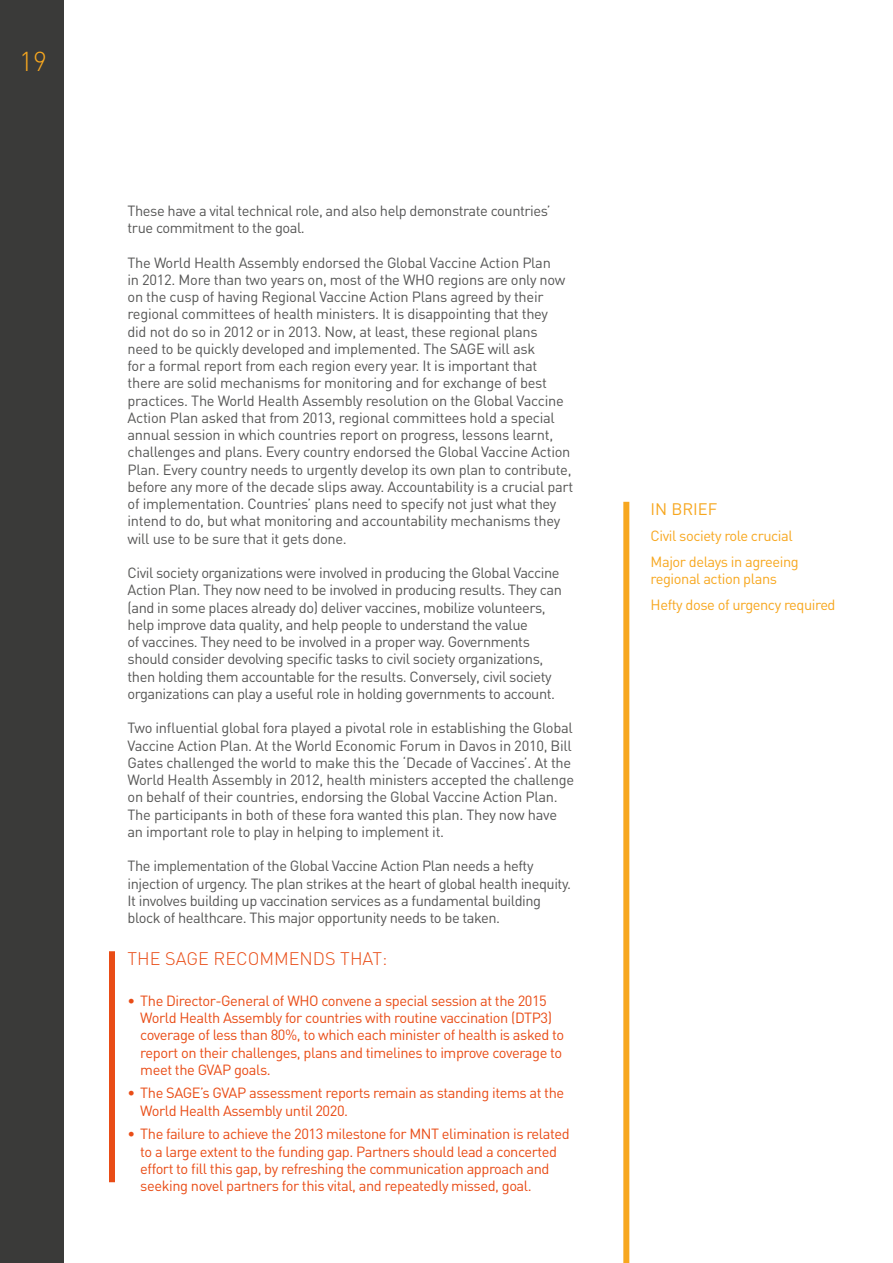
<style>
.page{position:relative;width:893px;height:1263px;background:#fff}
.page>*{position:absolute;margin:0;border:0;box-sizing:border-box;transform-origin:0 0}
.t1{font:300 27px "DIN";color:#f7a71f}
.t2{font:300 18px "DIN";color:#e94c16}
.t3{font:16.5px "DIN";color:#f7a71f}
.t4{font:14.7px/17.2px "DIN";letter-spacing:-.02em;color:#565655}
.t5{font:14.7px/17.2px "DIN";letter-spacing:-.03em;color:#e94c16}
.t6{font:14.7px/25.8px "DIN";letter-spacing:-.03em;color:#f7a71f}
</style>
<div class="page">
<div style="left:0;top:0;width:64px;height:1263px;background:#3a3a39"></div>
<div style="left:623px;top:502px;width:6px;height:761px;background:#f7a71f"></div>
<div style="left:109px;top:951px;width:6px;height:231px;background:#e94c16"></div>
<h1 class="t1" style="left:19px;top:44px;width:29px">19</h1>
<p class="t4" style="left:128px;top:202px;width:425px">These have a vital technical role, and also help demonstrate countries’ true commitment to the goal.</p>
<p class="t4" style="left:128px;top:254px;width:447px">The World Health Assembly endorsed the Global Vaccine Action Plan<br>in 2012. More than two years on, most of the WHO regions are only now on the cusp of having Regional Vaccine Action Plans agreed by their regional committees of health ministers. It is disappointing that they<br>did not do so in 2012 or in 2013. Now, at least, these regional plans<br>need to be quickly developed and implemented. The SAGE will ask<br>for a formal report from each region every year. It is important that there are solid mechanisms for monitoring and for exchange of best practices. The World Health Assembly resolution on the Global Vaccine Action Plan asked that from 2013, regional committees hold a special annual session in which countries report on progress, lessons learnt, challenges and plans. Every country endorsed the Global Vaccine Action Plan. Every country needs to urgently develop its own plan to contribute, before any more of the decade slips away. Accountability is a crucial part of implementation. Countries’ plans need to specify not just what they intend to do, but what monitoring and accountability mechanisms they will use to be sure that it gets done.</p>
<p class="t4" style="left:128px;top:564px;width:436px">Civil society organizations were involved in producing the Global Vaccine Action Plan. They now need to be involved in producing results. They can (and in some places already do) deliver vaccines, mobilize volunteers, help improve data quality, and help people to understand the value<br>of vaccines. They need to be involved in a proper way. Governments should consider devolving specific tasks to civil society organizations, then holding them accountable for the results. Conversely, civil society organizations can play a useful role in holding governments to account.</p>
<p class="t4" style="left:128px;top:719px;width:448px">Two influential global fora played a pivotal role in establishing the Global Vaccine Action Plan. At the World Economic Forum in Davos in 2010, Bill Gates challenged the world to make this the ‘Decade of Vaccines’. At the World Health Assembly in 2012, health ministers accepted the challenge on behalf of their countries, endorsing the Global Vaccine Action Plan.<br>The participants in both of these fora wanted this plan. They now have an important role to play in helping to implement it.</p>
<p class="t4" style="left:128px;top:857px;width:445px">The implementation of the Global Vaccine Action Plan needs a hefty injection of urgency. The plan strikes at the heart of global health inequity.<br>It involves building up vaccination services as a fundamental building block of healthcare. This major opportunity needs to be taken.</p>
<p class="t2" style="left:128px;top:947px;width:261px">THE SAGE RECOMMENDS THAT:</p>
<p class="t5" style="left:140px;top:992px;width:425px;text-indent:-13px">• The Director-General of WHO convene a special session at the 2015<br>World Health Assembly for countries with routine vaccination (DTP3) coverage of less than 80%, to which each minister of health is asked to report on their challenges, plans and timelines to improve coverage to meet the GVAP goals.</p>
<p class="t5" style="left:140px;top:1084px;width:425px;text-indent:-13px">• The SAGE’s GVAP assessment reports remain as standing items at the<br>World Health Assembly until 2020.</p>
<p class="t5" style="left:140px;top:1125px;width:431px;text-indent:-13px">• The failure to achieve the 2013 milestone for MNT elimination is related to a large extent to the funding gap. Partners should lead a concerted effort to fill this gap, by refreshing the communication approach and seeking novel partners for this vital, and repeatedly missed, goal.</p>
<p class="t3" style="left:651px;top:499px;width:68px">IN BRIEF</p>
<p class="t6" style="left:651px;top:522px;width:150px">Civil society role crucial<br>Major delays in agreeing</p>
<p class="t6" style="left:651px;top:565px;width:186px">regional action plans<br>Hefty dose of urgency required</p>
</div>
